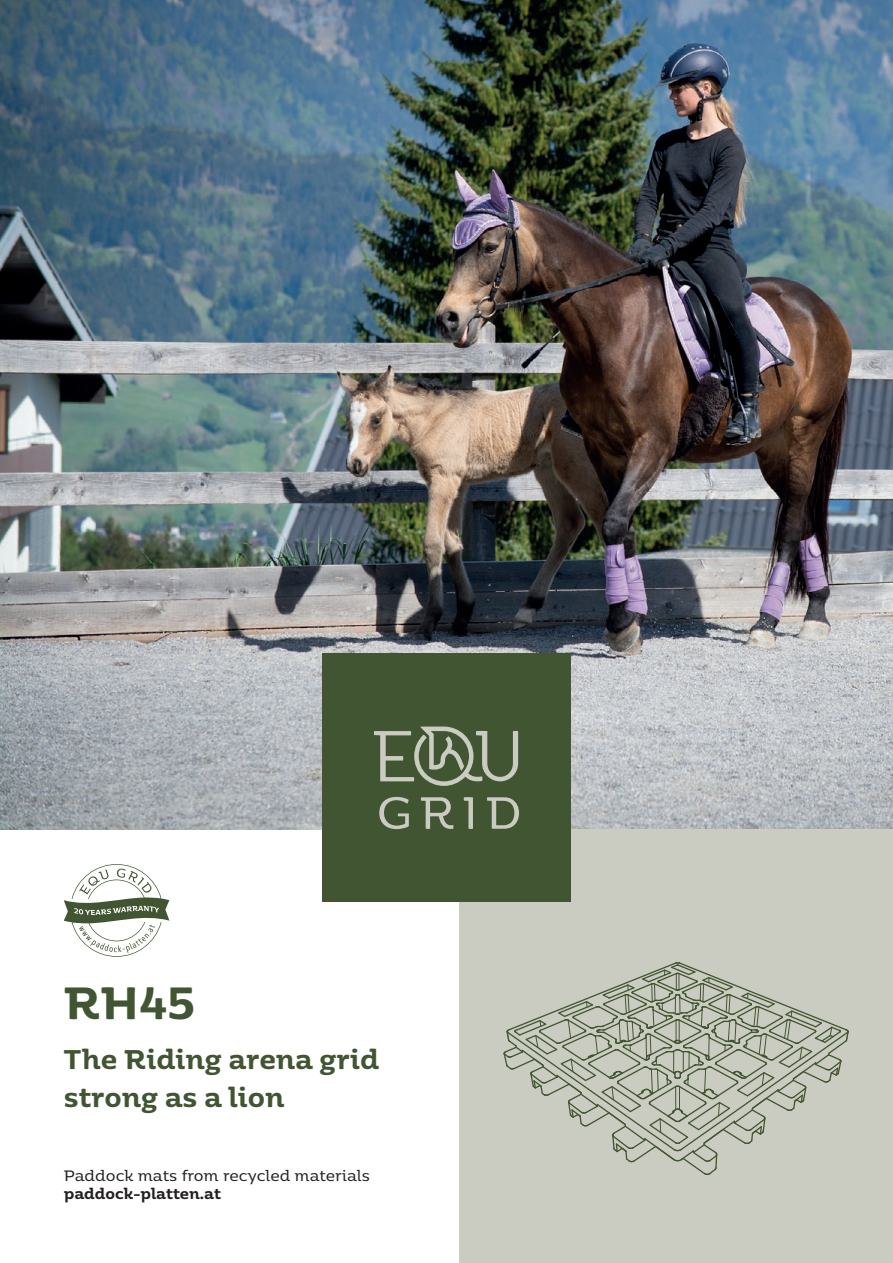
<style>
.page{position:relative;width:893px;height:1263px;background:#fff}
.page>*{position:absolute;margin:0;border:0;box-sizing:border-box;transform-origin:0 0}
.t1{font:600 45px "Moreno";color:#425532}
.t2{font:600 27px/37.5px "Moreno";color:#425532}
.t3{font:15px "Moreno";color:#231f20}
.t4{font:600 15px "Moreno";color:#231f20}
</style>
<div class="page">
<img style="left:0;top:0;width:893px;height:829px">
<div style="left:459px;top:829px;width:434px;height:434px;background:#caccc1"></div>
<div style="left:322px;top:653px;width:249px;height:249px;background:#425532"></div>
<svg style="left:379px;top:797px;width:30px;height:32px"></svg>
<svg style="left:421px;top:797px;width:32px;height:32px"></svg>
<svg style="left:464px;top:797px;width:9px;height:32px"></svg>
<svg style="left:487px;top:797px;width:32px;height:32px"></svg>
<svg style="left:374px;top:726px;width:144px;height:60px"></svg>
<svg style="left:503px;top:962px;width:346px;height:213px"></svg>
<svg style="left:64px;top:864px;width:105px;height:93px"></svg>
<h1 class="t1" style="left:64px;top:963px;width:133px">RH45</h1>
<h2 class="t2" style="left:64px;top:1039px;width:317px">The Riding arena grid strong as a lion</h2>
<p class="t3" style="left:64px;top:1163px;width:308px">Paddock mats from recycled materials</p>
<p class="t4" style="left:64px;top:1181px;width:159px">paddock-platten.at</p>
</div>
